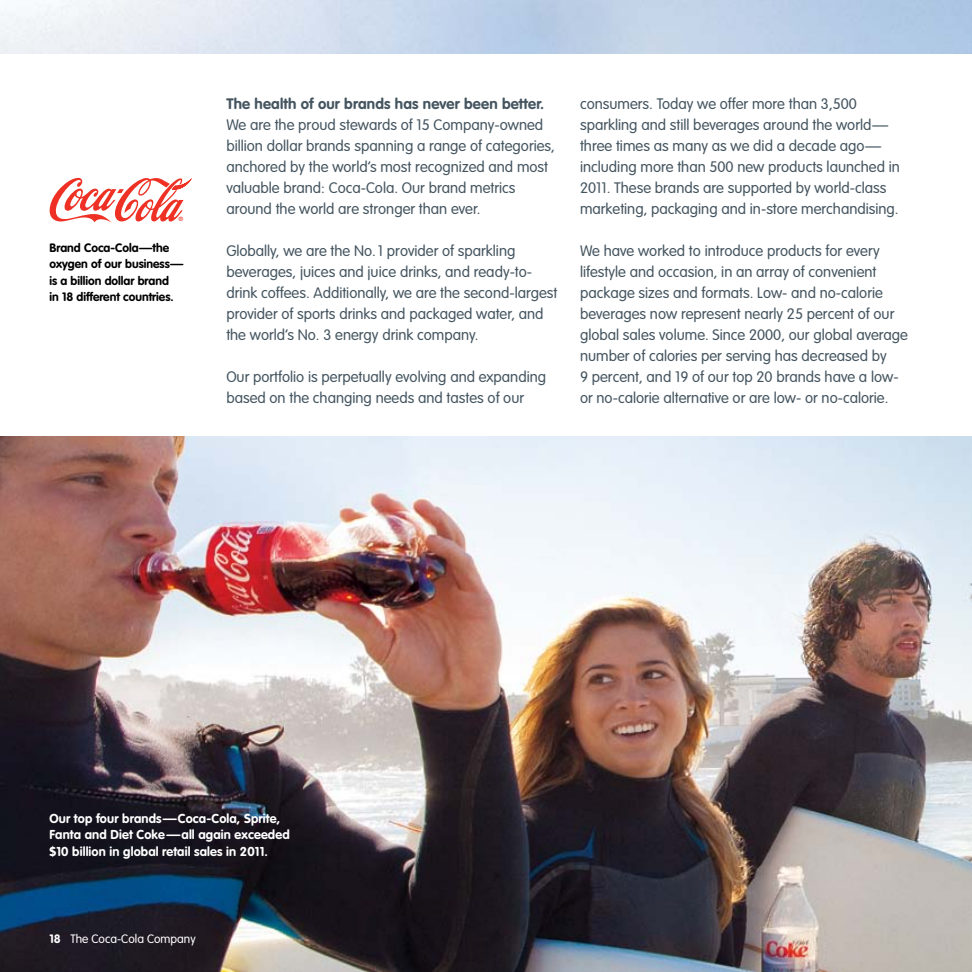
<style>
.page{position:relative;width:972px;height:972px;background:#fff}
.page>*{position:absolute;margin:0;border:0;box-sizing:border-box;transform-origin:0 0}
.t1{font:300 15px/21px "VAG Rounded Std";color:#455560}
.t2{font:700 15px "VAG Rounded Std";letter-spacing:.01em;color:#455560}
.t3{font:700 12.75px/16.5px "VAG Rounded Std";letter-spacing:.01em;color:#fff}
.t4{font:700 12px/16.5px "VAG Rounded Std";color:#000}
.t5{font:300 12px "VAG Rounded Std";color:#fff}
.t6{font:300 6px "VAG Rounded Std";color:#ee3124}
.s1{font-weight:700}
</style>
<div class="page">
<img style="left:0;top:0;width:972px;height:972px">
<div style="left:0;top:54px;width:972px;height:382px;background:#fff"></div>
<svg style="left:50px;top:177px;width:142px;height:46px"></svg>
<p class="t6" style="left:179px;top:216px;width:6px">®</p>
<p class="t4" style="left:50px;top:240px;width:135px">Brand Coca‑Cola—the oxygen of our business— is a billion dollar brand<br>in 18 different countries.</p>
<p class="t2" style="left:226px;top:95px;width:319px">The health of our brands has never been better.</p>
<p class="t1" style="left:226px;top:114px;width:330px">We are the proud stewards of 15 Company-owned billion dollar brands spanning a range of categories, anchored by the world’s most recognized and most valuable brand: Coca‑Cola. Our brand metrics around the world are stronger than ever.</p>
<p class="t1" style="left:226px;top:240px;width:333px">Globally, we are the No. 1 provider of sparkling beverages, juices and juice drinks, and ready-to&shy;drink coffees. Additionally, we are the second-largest provider of sports drinks and packaged water, and the world’s No. 3 energy drink company.</p>
<p class="t1" style="left:226px;top:366px;width:321px">Our portfolio is perpetually evolving and expanding based on the changing needs and tastes of our</p>
<p class="t1" style="left:580px;top:93px;width:321px">consumers. Today we offer more than 3,500 sparkling and still beverages around the world— three times as many as we did a decade ago— including more than 500 new products launched in 2011. These brands are supported by world-class marketing, packaging and in-store merchandising.</p>
<p class="t1" style="left:580px;top:240px;width:330px">We have worked to introduce products for every lifestyle and occasion, in an array of convenient package sizes and formats. Low- and no-calorie beverages now represent nearly 25 percent of our global sales volume. Since 2000, our global average number of calories per serving has decreased by<br>9 percent, and 19 of our top 20 brands have a low&shy;or no-calorie alternative or are low- or no-calorie.</p>
<p class="t3" style="left:50px;top:811px;width:242px">Our top four brands—Coca‑Cola, Sprite,<br>Fanta and Diet Coke —all again exceeded $10 billion in global retail sales in 2011.</p>
<p class="t5" style="left:50px;top:932px;width:148px"><span class="s1">18</span> The Coca-Cola Company</p>
</div>
